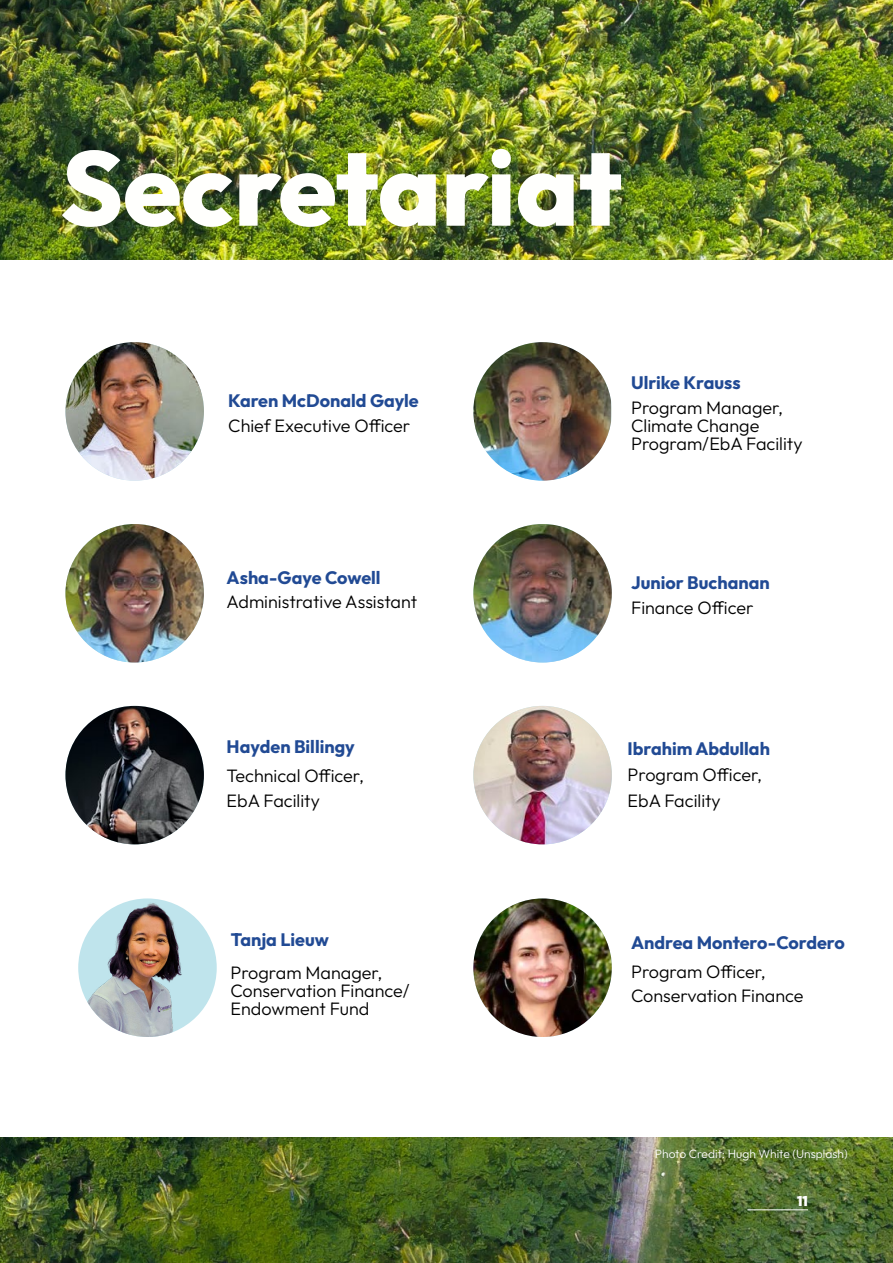
<style>
.page{position:relative;width:893px;height:1263px;background:#fff}
.page>*{position:absolute;margin:0;border:0;box-sizing:border-box;transform-origin:0 0}
.t1{font:800 105px "Outfit";color:#fffffd}
.t2{font:300 18px/18px "Outfit";color:#000}
.t3{font:700 18px "Outfit";color:#214a94}
.t4{font:900 13.5px "Outfit";color:#fff}
.t5{font:300 12px "Outfit";color:#fff}
</style>
<div class="page">
<img style="left:0;top:0;width:893px;height:1263px">
<div style="left:0;top:260px;width:893px;height:876px;background:#fff"></div>
<img style="left:65px;top:342px;width:139px;height:139px;border-radius:69px">
<img style="left:473px;top:342px;width:139px;height:139px;border-radius:69px">
<img style="left:65px;top:524px;width:139px;height:138px;border-radius:69px">
<img style="left:473px;top:524px;width:139px;height:138px;border-radius:69px">
<img style="left:65px;top:706px;width:139px;height:138px;border-radius:69px">
<img style="left:78px;top:898px;width:139px;height:139px;border-radius:69px">
<img style="left:473px;top:898px;width:139px;height:139px;border-radius:69px">
<img style="left:473px;top:706px;width:139px;height:138px;border-radius:69px">
<hr style="left:747px;top:1209px;width:61px;height:1px;background:#fff">
<h1 class="t1" style="left:61px;top:121px;width:563px">Secretariat</h1>
<p class="t3" style="left:228px;top:389px;width:192px">Karen McDonald Gayle</p>
<p class="t2" style="left:228px;top:416px;width:184px">Chief Executive Officer</p>
<p class="t3" style="left:227px;top:566px;width:156px">Asha-Gaye Cowell</p>
<p class="t2" style="left:227px;top:593px;width:192px">Administrative Assistant</p>
<p class="t3" style="left:631px;top:371px;width:111px">Ulrike Krauss</p>
<p class="t2" style="left:631px;top:398px;width:173px">Program Manager,<br>Climate Change<br>Program/EbA Facility</p>
<p class="t3" style="left:631px;top:571px;width:140px">Junior Buchanan</p>
<p class="t2" style="left:631px;top:598px;width:124px">Finance Officer</p>
<p class="t3" style="left:227px;top:735px;width:130px">Hayden Billingy</p>
<p class="t2" style="left:227px;top:762px;width:139px;line-height:25.5px">Technical Officer,<br>EbA Facility</p>
<p class="t3" style="left:231px;top:928px;width:99px">Tanja Lieuw</p>
<p class="t2" style="left:230px;top:963px;width:181px">Program Manager,<br>Conservation Finance/<br>Endowment Fund</p>
<p class="t3" style="left:628px;top:737px;width:144px">Ibrahim Abdullah</p>
<p class="t2" style="left:628px;top:762px;width:136px;line-height:25.5px">Program Officer,<br>EbA Facility</p>
<p class="t3" style="left:631px;top:931px;width:215px">Andrea Montero-Cordero</p>
<p class="t2" style="left:631px;top:960px;width:174px;line-height:24px">Program Officer,<br>Conservation Finance</p>
<p class="t5" style="left:655px;top:1146px;width:194px">Photo Credit: Hugh White (Unsplash)</p>
<p class="t4" style="left:797px;top:1192px;width:12px">11</p>
</div>
